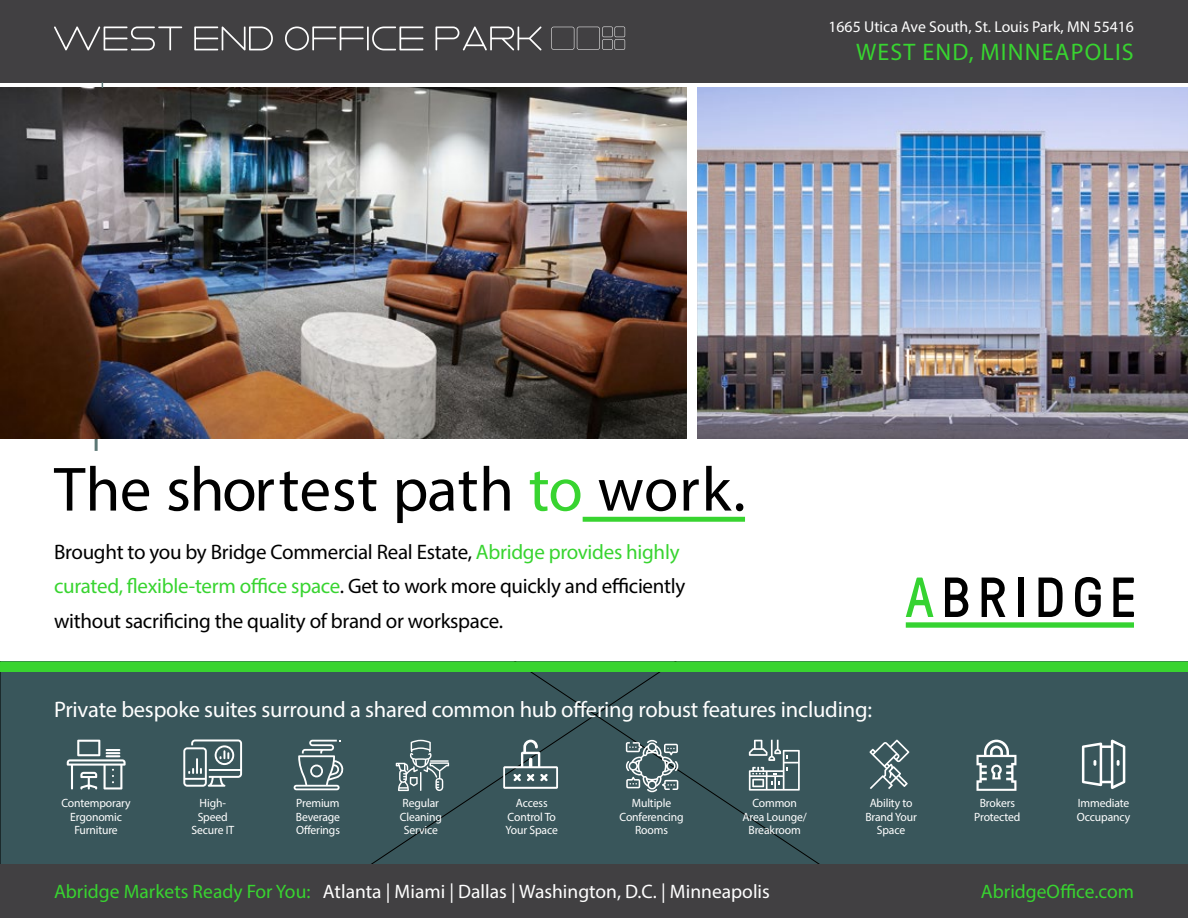
<style>
.page{position:relative;width:1188px;height:918px;background:#fff}
.page>*{position:absolute;margin:0;border:0;box-sizing:border-box;transform-origin:0 0}
.t1{font:63px "Myriad Pro";color:#000}
.t2{font:24px "Myriad Pro";letter-spacing:.05em;color:#38d430}
.t3{font:22.5px "Myriad Pro";letter-spacing:-.01em;color:#fff}
.t4{font:21px/34.5px "Myriad Pro";letter-spacing:-.015em;color:#000}
.t5{font:19.5px "Myriad Pro";color:#fefefe}
.t6{font:19.5px "Myriad Pro";color:#38d430}
.t7{font:15.75px "Myriad Pro";color:#fefefe}
.t8{font:12px/13.5px "Myriad Pro";letter-spacing:-.01em;color:#fff;text-align:center}
.s1{color:#38d430}
</style>
<div class="page">
<img style="left:0;top:88px;width:687px;height:350px">
<img style="left:697px;top:88px;width:491px;height:351px">
<div style="left:0;top:662px;width:1188px;height:209px;background:#39565b"></div>
<div style="left:583px;top:517px;width:162px;height:5px;background:#38d430"></div>
<svg style="left:906px;top:577px;width:228px;height:51px"></svg>
<svg style="left:67px;top:740px;width:59px;height:50px"></svg>
<svg style="left:183px;top:739px;width:59px;height:48px"></svg>
<svg style="left:294px;top:740px;width:50px;height:50px"></svg>
<svg style="left:396px;top:740px;width:53px;height:51px"></svg>
<svg style="left:625px;top:739px;width:54px;height:54px"></svg>
<svg style="left:749px;top:740px;width:51px;height:51px"></svg>
<svg style="left:869px;top:740px;width:40px;height:49px"></svg>
<svg style="left:503px;top:740px;width:55px;height:49px"></svg>
<div style="left:0;top:662px;width:1188px;height:10px;background:#38d430"></div>
<div style="left:0;top:0;width:1188px;height:82px;background:#414042"></div>
<svg style="left:551px;top:27px;width:74px;height:23px"></svg>
<svg style="left:54px;top:27px;width:128px;height:23px"></svg>
<svg style="left:194px;top:27px;width:79px;height:23px"></svg>
<svg style="left:285px;top:27px;width:138px;height:23px"></svg>
<svg style="left:436px;top:27px;width:105px;height:23px"></svg>
<svg style="left:976px;top:740px;width:40px;height:51px"></svg>
<svg style="left:1082px;top:740px;width:43px;height:49px"></svg>
<div style="left:0;top:864px;width:1188px;height:54px;background:#414042"></div>
<svg style="left:95px;top:439px;width:3px;height:12px"></svg>
<h3 class="t7" style="left:828px;top:17px;width:307px">1665 Utica Ave South, St. Louis Park, MN 55416</h3>
<h2 class="t2" style="left:856px;top:37px;width:279px">WEST END, MINNEAPOLIS</h2>
<h1 class="t1" style="left:54px;top:451px;width:693px">The shortest path <span class="s1">to</span> work.</h1>
<h3 class="t4" style="left:54px;top:534px;width:633px">Brought to you by Bridge Commercial Real Estate, <span class="s1">Abridge provides highly curated, flexible-term office space</span>. Get to work more quickly and efficiently without sacrificing the quality of brand or workspace.</h3>
<h3 class="t3" style="left:54px;top:695px;width:820px">Private bespoke suites surround a shared common hub offering robust features including:</h3>
<p class="t8" style="left:61px;top:796px;width:71px">Contemporary<br>Ergonomic<br>Furniture</p>
<p class="t8" style="left:191px;top:796px;width:44px">High-<br>Speed<br>Secure IT</p>
<p class="t8" style="left:296px;top:796px;width:46px;text-align:justify">Premium Beverage Offerings</p>
<p class="t8" style="left:400px;top:796px;width:44px">Regular<br>Cleaning<br>Service</p>
<p class="t8" style="left:620px;top:796px;width:66px">Multiple<br>Conferencing<br>Rooms</p>
<p class="t8" style="left:743px;top:796px;width:66px">Common<br>Area Lounge/<br>Breakroom</p>
<p class="t8" style="left:865px;top:796px;width:53px">Ability to<br>Brand Your<br>Space</p>
<p class="t8" style="left:506px;top:796px;width:54px">Access<br>Control To<br>Your Space</p>
<p class="t8" style="left:974px;top:796px;width:48px">Brokers<br>Protected</p>
<p class="t8" style="left:1077px;top:796px;width:55px;text-align:left">Immediate<br>Occupancy</p>
<h3 class="t5" style="left:54px;top:879px;width:717px"><span class="s1">Abridge Markets Ready For You:</span> Atlanta | Miami | Dallas | Washington, D.C. | Minneapolis</h3>
<h3 class="t6" style="left:981px;top:879px;width:155px">AbridgeOffice.com</h3>
</div>
